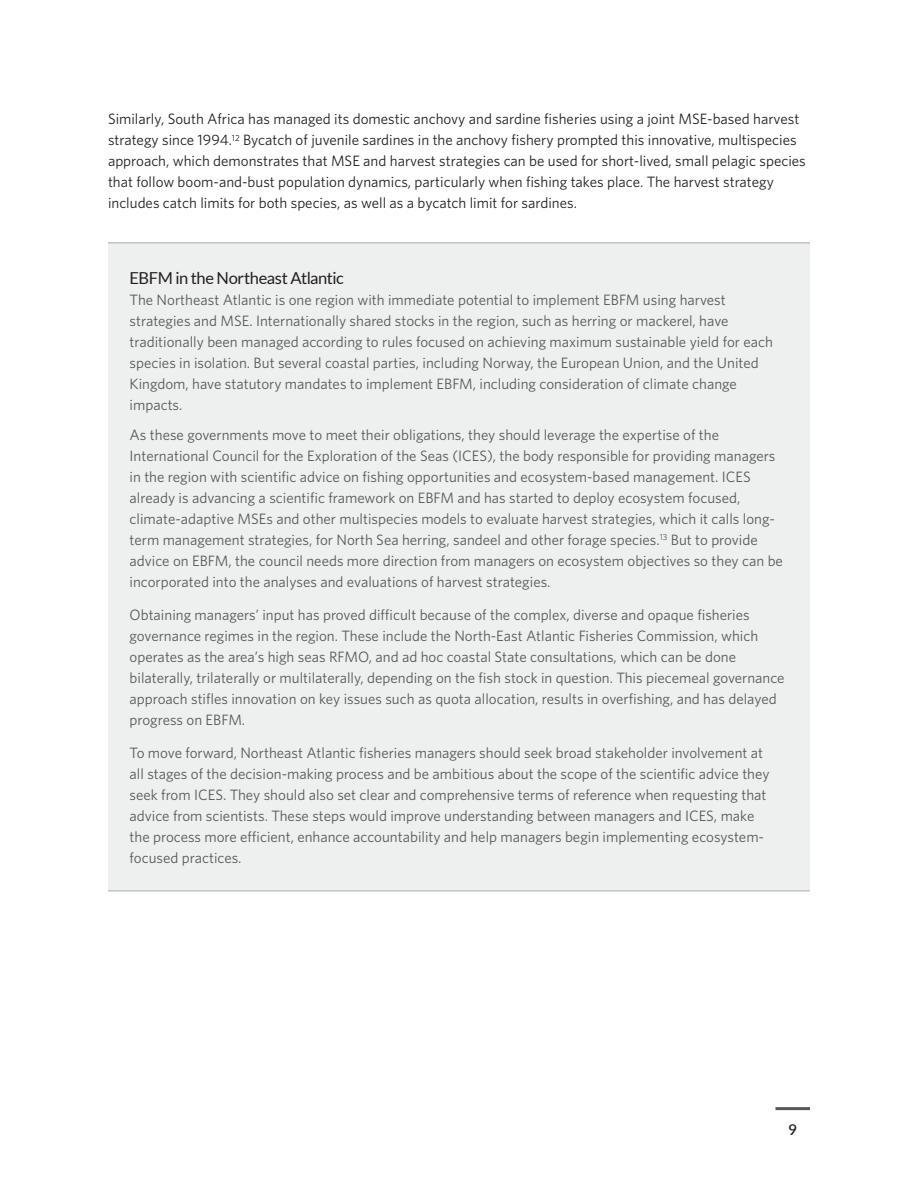
<style>
.page{position:relative;width:918px;height:1188px;background:#fff}
.page>*{position:absolute;margin:0;border:0;box-sizing:border-box;transform-origin:0 0}
.Callout_box_heading{font:16.5px "Lato";letter-spacing:-.03em;color:#231f20}
.Callout_box_text{font:15px/21px "Whitney";color:#57585a}
.Body{font:15px/21px "Whitney";color:#231f20}
.Callout_box_heading-2{font:15px/21px "Whitney";color:#57585a}
.t1{font:600 15px "Lato";color:#231f20}
</style>
<div class="page">
<hr style="left:776px;top:1107px;width:34px;height:3px;background:#57585a">
<div style="left:108px;top:242px;width:702px;height:649px;background:#eeefef"></div>
<hr style="left:108px;top:890px;width:702px;height:2px;background:#939598">
<hr style="left:108px;top:242px;width:702px;height:2px;background:#939598">
<p class="Body" style="left:108px;top:108px;width:699px">Similarly, South Africa has managed its domestic anchovy and sardine fisheries using a joint MSE-based harvest strategy since 1994.<sup>12</sup> Bycatch of juvenile sardines in the anchovy fishery prompted this innovative, multispecies approach, which demonstrates that MSE and harvest strategies can be used for short-lived, small pelagic species that follow boom-and-bust population dynamics, particularly when fishing takes place. The harvest strategy includes catch limits for both species, as well as a bycatch limit for sardines.</p>
<p class="Callout_box_heading" style="left:130px;top:269px;width:216px">EBFM in the Northeast Atlantic</p>
<p class="Callout_box_heading-2" style="left:130px;top:289px;width:645px">The Northeast Atlantic is one region with immediate potential to implement EBFM using harvest strategies and MSE. Internationally shared stocks in the region, such as herring or mackerel, have traditionally been managed according to rules focused on achieving maximum sustainable yield for each species in isolation. But several coastal parties, including Norway, the European Union, and the United Kingdom, have statutory mandates to implement EBFM, including consideration of climate change impacts.</p>
<p class="Callout_box_text" style="left:130px;top:424px;width:655px">As these governments move to meet their obligations, they should leverage the expertise of the International Council for the Exploration of the Seas (ICES), the body responsible for providing managers in the region with scientific advice on fishing opportunities and ecosystem-based management. ICES already is advancing a scientific framework on EBFM and has started to deploy ecosystem focused, climate-adaptive MSEs and other multispecies models to evaluate harvest strategies, which it calls long&shy;term management strategies, for North Sea herring, sandeel and other forage species.<sup>13</sup> But to provide advice on EBFM, the council needs more direction from managers on ecosystem objectives so they can be incorporated into the analyses and evaluations of harvest strategies.</p>
<p class="Callout_box_text" style="left:130px;top:604px;width:657px">Obtaining managers’ input has proved difficult because of the complex, diverse and opaque fisheries governance regimes in the region. These include the North-East Atlantic Fisheries Commission, which operates as the area’s high seas RFMO, and ad hoc coastal State consultations, which can be done bilaterally, trilaterally or multilaterally, depending on the fish stock in question. This piecemeal governance approach stifles innovation on key issues such as quota allocation, results in overfishing, and has delayed progress on EBFM.</p>
<p class="Callout_box_text" style="left:130px;top:742px;width:641px">To move forward, Northeast Atlantic fisheries managers should seek broad stakeholder involvement at all stages of the decision-making process and be ambitious about the scope of the scientific advice they seek from ICES. They should also set clear and comprehensive terms of reference when requesting that advice from scientists. These steps would improve understanding between managers and ICES, make the process more efficient, enhance accountability and help managers begin implementing ecosystem&shy;focused practices.</p>
<p class="t1" style="left:788px;top:1119px;width:10px">9</p>
</div>
